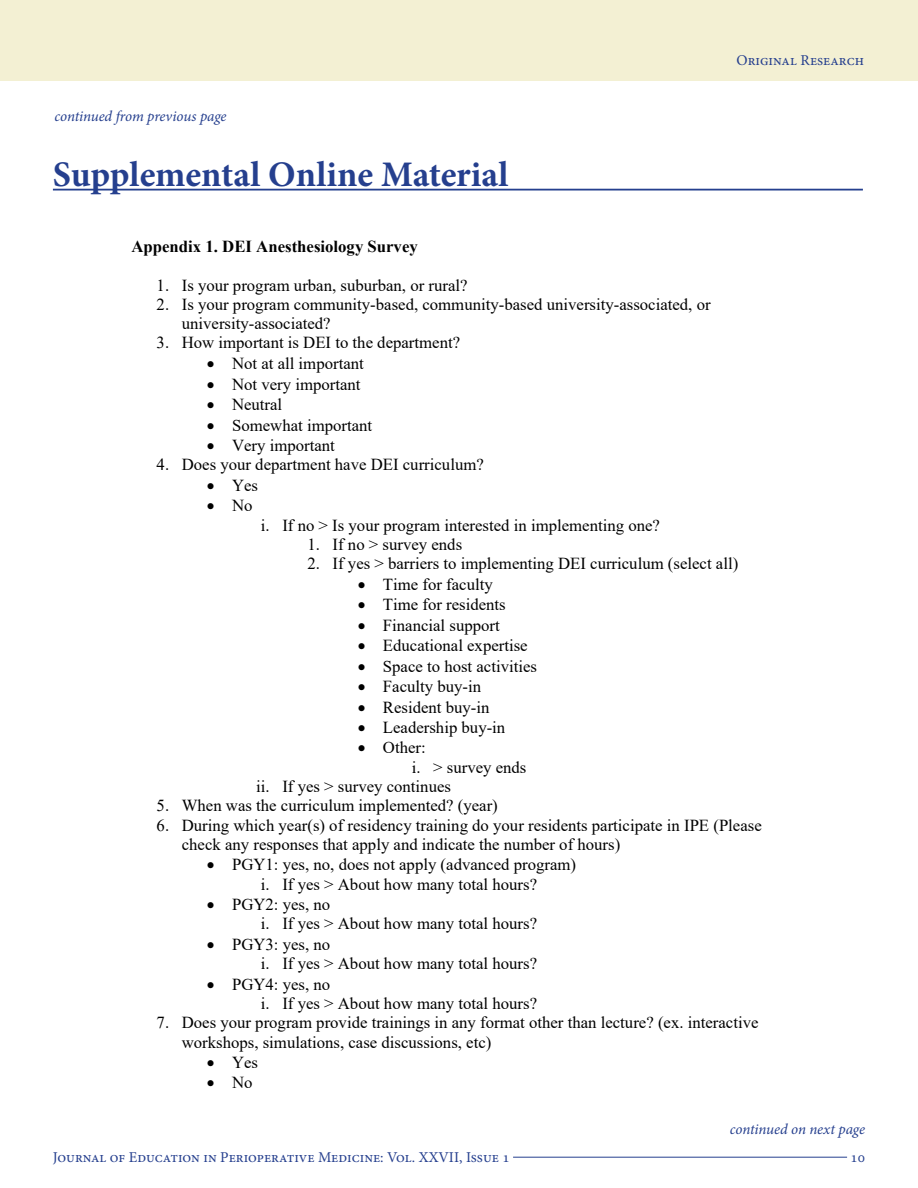
<style>
.page{position:relative;width:918px;height:1188px;background:#fff}
.page>*{position:absolute;margin:0;border:0;box-sizing:border-box;transform-origin:0 0}
.t1{font:700 36px "Minion Pro";letter-spacing:-.005em;color:#253f8e}
.t2{font:16.8px/19px "Times New Roman";color:#000}
.t3{font:700 16.8px "Times New Roman";color:#000}
.t4{font:15px "Minion Pro";color:#253f8e}
.t5{font:italic 15px "Minion Pro";letter-spacing:-.01em;color:#253f8e}
</style>
<div class="page">
<hr style="left:513px;top:1157px;width:334px;height:1px;background:#253f8e">
<div style="left:0;top:0;width:918px;height:81px;background:#f3f0d3"></div>
<hr style="left:53px;top:189px;width:810px;height:2px;background:#253f8e">
<p class="t5" style="left:55px;top:106px;width:174px">continued from previous page</p>
<p class="t1" style="left:53px;top:149px;width:457px">Supplemental Online Material</p>
<p class="t4" style="left:737px;top:50px;width:129px">Original Research</p>
<p class="t3" style="left:131px;top:235px;width:288px">Appendix 1. DEI Anesthesiology Survey</p>
<p class="t2" style="left:157px;top:275px;width:312px">1. Is your program urban, suburban, or rural?</p>
<p class="t2" style="left:182px;top:294px;width:530px;line-height:19.5px;text-indent:-25px">2. Is your program community-based, community-based university-associated, or university-associated?</p>
<p class="t2" style="left:157px;top:333px;width:305px">3. How important is DEI to the department?</p>
<p class="t2" style="left:207px;top:354px;width:158px">• Not at all important</p>
<p class="t2" style="left:207px;top:374px;width:155px">• Not very important</p>
<p class="t2" style="left:207px;top:394px;width:77px">• Neutral</p>
<p class="t2" style="left:207px;top:415px;width:167px">• Somewhat important</p>
<p class="t2" style="left:207px;top:435px;width:130px">• Very important</p>
<p class="t2" style="left:157px;top:455px;width:329px">4. Does your department have DEI curriculum?</p>
<p class="t2" style="left:207px;top:475px;width:53px">• Yes</p>
<p class="t2" style="left:207px;top:496px;width:47px">• No</p>
<p class="t2" style="left:261px;top:515px;width:401px">i. If no &gt; Is your program interested in implementing one?</p>
<p class="t2" style="left:307px;top:534px;width:156px">1. If no &gt; survey ends</p>
<p class="t2" style="left:307px;top:553px;width:432px">2. If yes &gt; barriers to implementing DEI curriculum (select all)</p>
<p class="t2" style="left:358px;top:574px;width:137px">• Time for faculty</p>
<p class="t2" style="left:358px;top:595px;width:150px">• Time for residents</p>
<p class="t2" style="left:358px;top:615px;width:144px">• Financial support</p>
<p class="t2" style="left:358px;top:636px;width:171px">• Educational expertise</p>
<p class="t2" style="left:358px;top:656px;width:181px">• Space to host activities</p>
<p class="t2" style="left:358px;top:676px;width:125px">• Faculty buy-in</p>
<p class="t2" style="left:358px;top:697px;width:133px">• Resident buy-in</p>
<p class="t2" style="left:358px;top:717px;width:149px">• Leadership buy-in</p>
<p class="t2" style="left:358px;top:738px;width:69px">• Other:</p>
<p class="t2" style="left:412px;top:757px;width:116px">i. &gt; survey ends</p>
<p class="t2" style="left:256px;top:776px;width:196px">ii. If yes &gt; survey continues</p>
<p class="t2" style="left:157px;top:795px;width:343px">5. When was the curriculum implemented? (year)</p>
<p class="t2" style="left:182px;top:815px;width:582px;text-indent:-25px">6. During which year(s) of residency training do your residents participate in IPE (Please check any responses that apply and indicate the number of hours)</p>
<p class="t2" style="left:261px;top:855px;width:317px;text-indent:-54px">• PGY1: yes, no, does not apply (advanced program) i. If yes &gt; About how many total hours?</p>
<p class="t2" style="left:261px;top:894px;width:278px;text-indent:-54px">• PGY2: yes, no<br>i. If yes &gt; About how many total hours?</p>
<p class="t2" style="left:261px;top:934px;width:278px;text-indent:-54px">• PGY3: yes, no<br>i. If yes &gt; About how many total hours?</p>
<p class="t2" style="left:261px;top:974px;width:278px;line-height:19.5px;text-indent:-54px">• PGY4: yes, no<br>i. If yes &gt; About how many total hours?</p>
<p class="t2" style="left:182px;top:1012px;width:578px;line-height:19.5px;text-indent:-25px">7. Does your program provide trainings in any format other than lecture? (ex. interactive workshops, simulations, case discussions, etc)</p>
<p class="t2" style="left:207px;top:1052px;width:53px">• Yes</p>
<p class="t2" style="left:207px;top:1073px;width:47px">• No</p>
<p class="t5" style="left:730px;top:1119px;width:137px">continued on next page</p>
<p class="t4" style="left:53px;top:1147px;width:458px">Journal of Education in Perioperative Medicine: Vol. XXVII, Issue 1</p>
<p class="t4" style="left:851px;top:1147px;width:16px">10</p>
</div>
